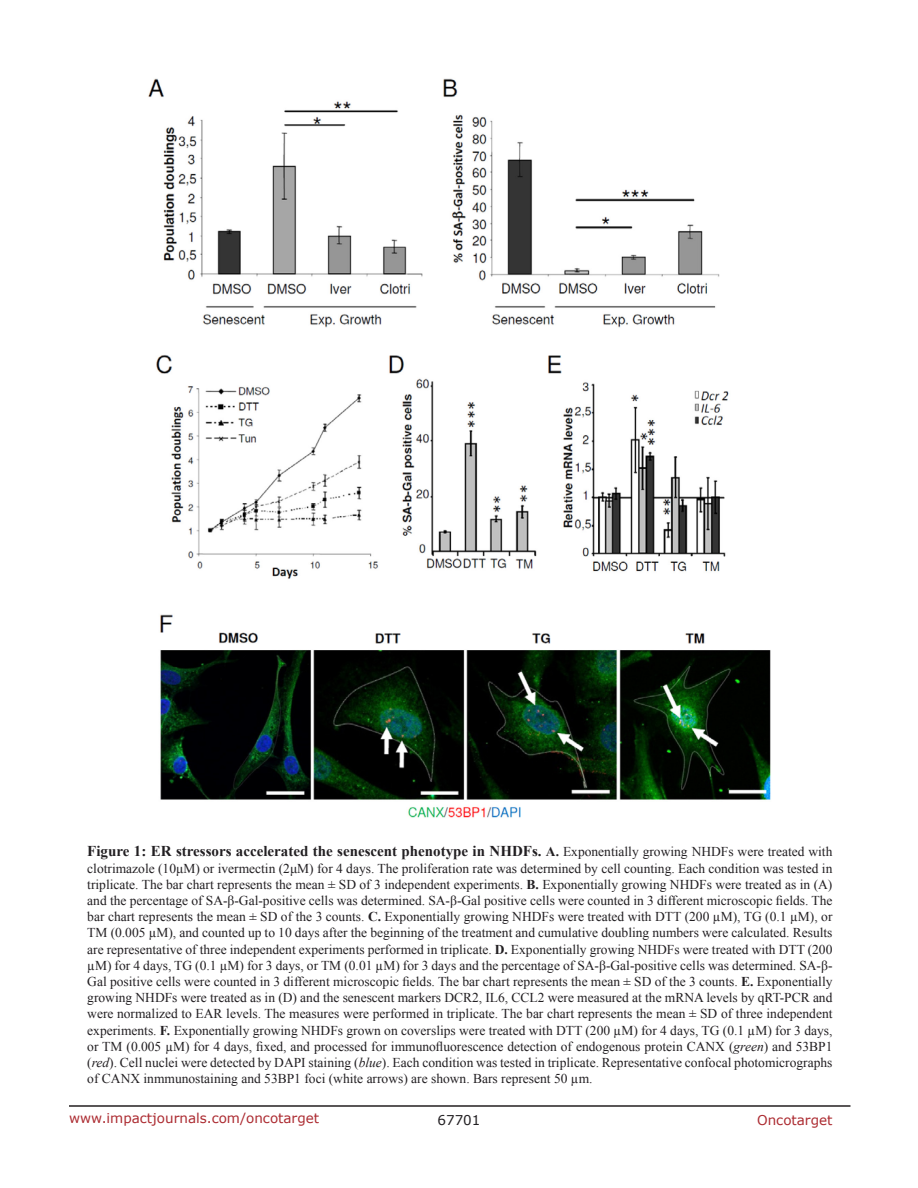
<style>
.page{position:relative;width:918px;height:1188px;background:#fff}
.page>*{position:absolute;margin:0;border:0;box-sizing:border-box;transform-origin:0 0}
.FigureText{font:700 15px "Times New Roman";color:#221f22}
.FigureText-2{font:13.5px/16.2px "Times New Roman";color:#221f22;text-align:justify}
.t1{font:13.5px "Verdana";color:#ac2b31}
.t2{font:13.5px "Verdana";color:#221f22}
.s1{font-size:13.5px}
.s2{font-weight:400;font-size:13.5px}
.s3{font-weight:700}
.s4{font-style:italic}
</style>
<div class="page">
<hr style="left:69px;top:1105px;width:781px;height:2px;background:#231f20">
<img style="left:148px;top:78px;width:623px;height:740px">
<p class="FigureText" style="left:87px;top:841px;width:747px">Figure 1: ER stressors accelerated the senescent phenotype in NHDFs. <span class="s1">A.</span> <span class="s2">Exponentially growing NHDFs were treated with</span></p>
<p class="FigureText-2" style="left:87px;top:860px;width:747px">clotrimazole (10μM) or ivermectin (2μM) for 4 days. The proliferation rate was determined by cell counting. Each condition was tested in triplicate. The bar chart represents the mean ± SD of 3 independent experiments. <span class="s3">B.</span> Exponentially growing NHDFs were treated as in (A) and the percentage of SA-β-Gal-positive cells was determined. SA-β-Gal positive cells were counted in 3 different microscopic fields. The bar chart represents the mean ± SD of the 3 counts. <span class="s3">C.</span> Exponentially growing NHDFs were treated with DTT (200 µM), TG (0.1 µM), or TM (0.005 µM), and counted up to 10 days after the beginning of the treatment and cumulative doubling numbers were calculated. Results are representative of three independent experiments performed in triplicate. <span class="s3">D.</span> Exponentially growing NHDFs were treated with DTT (200 µM) for 4 days, TG (0.1 µM) for 3 days, or TM (0.01 µM) for 3 days and the percentage of SA-β-Gal-positive cells was determined. SA-β-Gal positive cells were counted in 3 different microscopic fields. The bar chart represents the mean ± SD of the 3 counts. <span class="s3">E.</span> Exponentially growing NHDFs were treated as in (D) and the senescent markers DCR2, IL6, CCL2 were measured at the mRNA levels by qRT-PCR and were normalized to EAR levels. The measures were performed in triplicate. The bar chart represents the mean ± SD of three independent experiments. <span class="s3">F.</span> Exponentially growing NHDFs grown on coverslips were treated with DTT (200 µM) for 4 days, TG (0.1 µM) for 3 days, or TM (0.005 µM) for 4 days, fixed, and processed for immunofluorescence detection of endogenous protein CANX (<span class="s4">green</span>) and 53BP1 (<span class="s4">red</span>). Cell nuclei were detected by DAPI staining (<span class="s4">blue</span>). Each condition was tested in triplicate. Representative confocal photomicrographs of CANX inmmunostaining and 53BP1 foci (white arrows) are shown. Bars represent 50 µm.</p>
<p class="t1" style="left:69px;top:1109px;width:252px">www.impactjournals.com/oncotarget</p>
<p class="t2" style="left:438px;top:1111px;width:44px">67701</p>
<p class="t1" style="left:757px;top:1111px;width:77px">Oncotarget</p>
</div>
